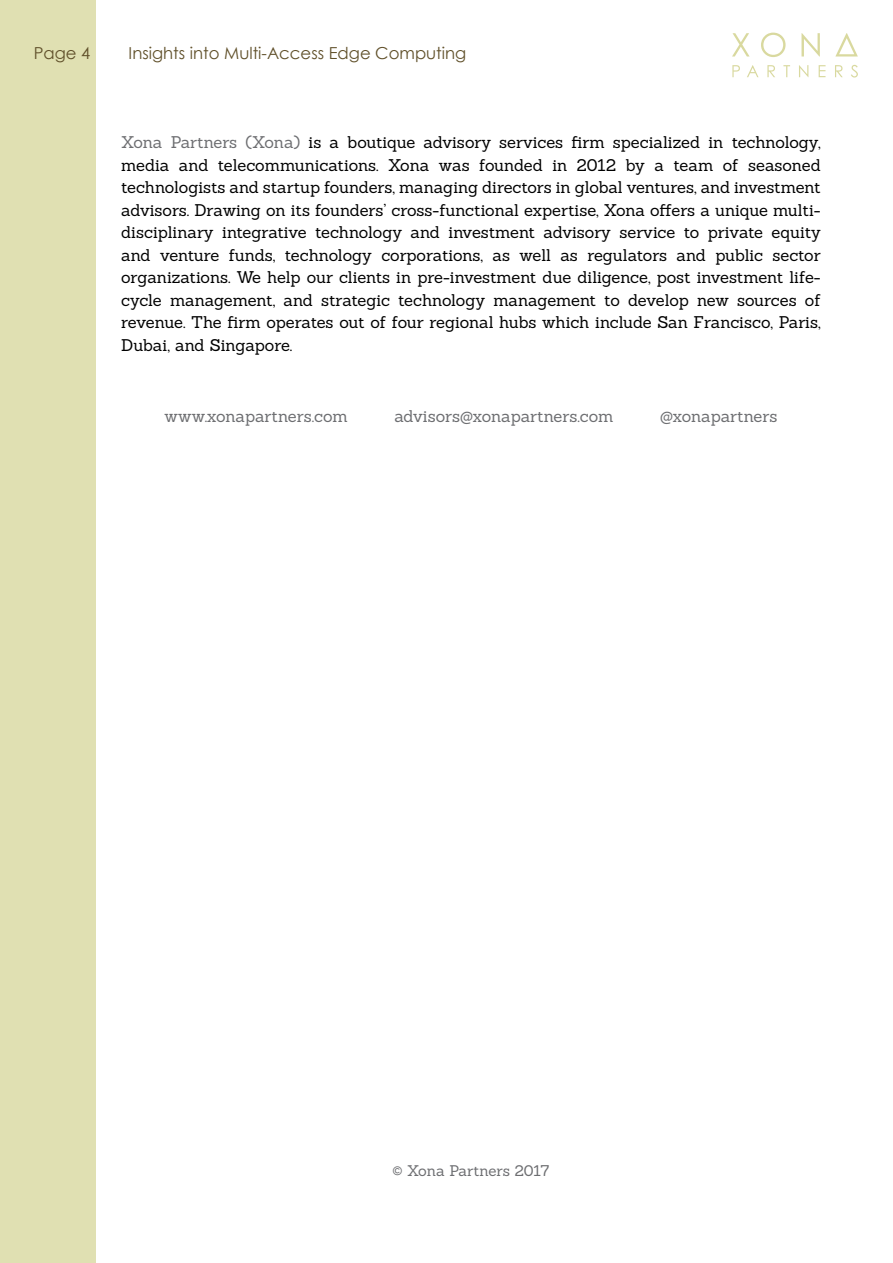
<style>
.page{position:relative;width:893px;height:1263px;background:#fff}
.page>*{position:absolute;margin:0;border:0;box-sizing:border-box;transform-origin:0 0}
.t1{font:16.5px/22.5px "Sanchez";letter-spacing:-.005em;color:#000;text-align:justify}
.t2{font:16.5px "Sanchez";letter-spacing:-.005em;color:#6d6e71}
.t3{font:16.5px "Century Gothic";color:#60502a}
.t4{font:15px "Sanchez";letter-spacing:-.005em;color:#6d6e71}
.s1{color:#6d6e71}
</style>
<div class="page">
<div style="left:0;top:0;width:96px;height:1263px;background:#e0e0b2"></div>
<svg style="left:732px;top:65px;width:8px;height:12px"></svg>
<svg style="left:747px;top:65px;width:11px;height:12px"></svg>
<svg style="left:767px;top:65px;width:8px;height:12px"></svg>
<svg style="left:783px;top:65px;width:7px;height:12px"></svg>
<svg style="left:799px;top:65px;width:9px;height:12px"></svg>
<svg style="left:819px;top:65px;width:6px;height:12px"></svg>
<svg style="left:835px;top:65px;width:8px;height:12px"></svg>
<svg style="left:851px;top:65px;width:7px;height:13px"></svg>
<svg style="left:732px;top:33px;width:17px;height:23px"></svg>
<svg style="left:761px;top:33px;width:25px;height:24px"></svg>
<svg style="left:801px;top:33px;width:19px;height:23px"></svg>
<svg style="left:835px;top:33px;width:23px;height:23px"></svg>
<p class="t3" style="left:34px;top:43px;width:58px">Page 4</p>
<p class="t3" style="left:129px;top:43px;width:339px">Insights into Multi-Access Edge Computing</p>
<p class="t1" style="left:121px;top:131px;width:701px"><span class="s1">Xona Partners (Xona)</span> is a boutique advisory services firm specialized in technology, media and telecommunications. Xona was founded in 2012 by a team of seasoned technologists and startup founders, managing directors in global ventures, and investment advisors. Drawing on its founders’ cross-functional expertise, Xona offers a unique multi&shy;disciplinary integrative technology and investment advisory service to private equity and venture funds, technology corporations, as well as regulators and public sector organizations. We help our clients in pre-investment due diligence, post investment life&shy;cycle management, and strategic technology management to develop new sources of revenue. The firm operates out of four regional hubs which include San Francisco, Paris, Dubai, and Singapore.</p>
<p class="t2" style="left:165px;top:405px;width:185px">www.xonapartners.com</p>
<p class="t2" style="left:394px;top:405px;width:221px">advisors@xonapartners.com</p>
<p class="t2" style="left:660px;top:405px;width:119px">@xonapartners</p>
<p class="t4" style="left:392px;top:1161px;width:158px">© Xona Partners 2017</p>
</div>
